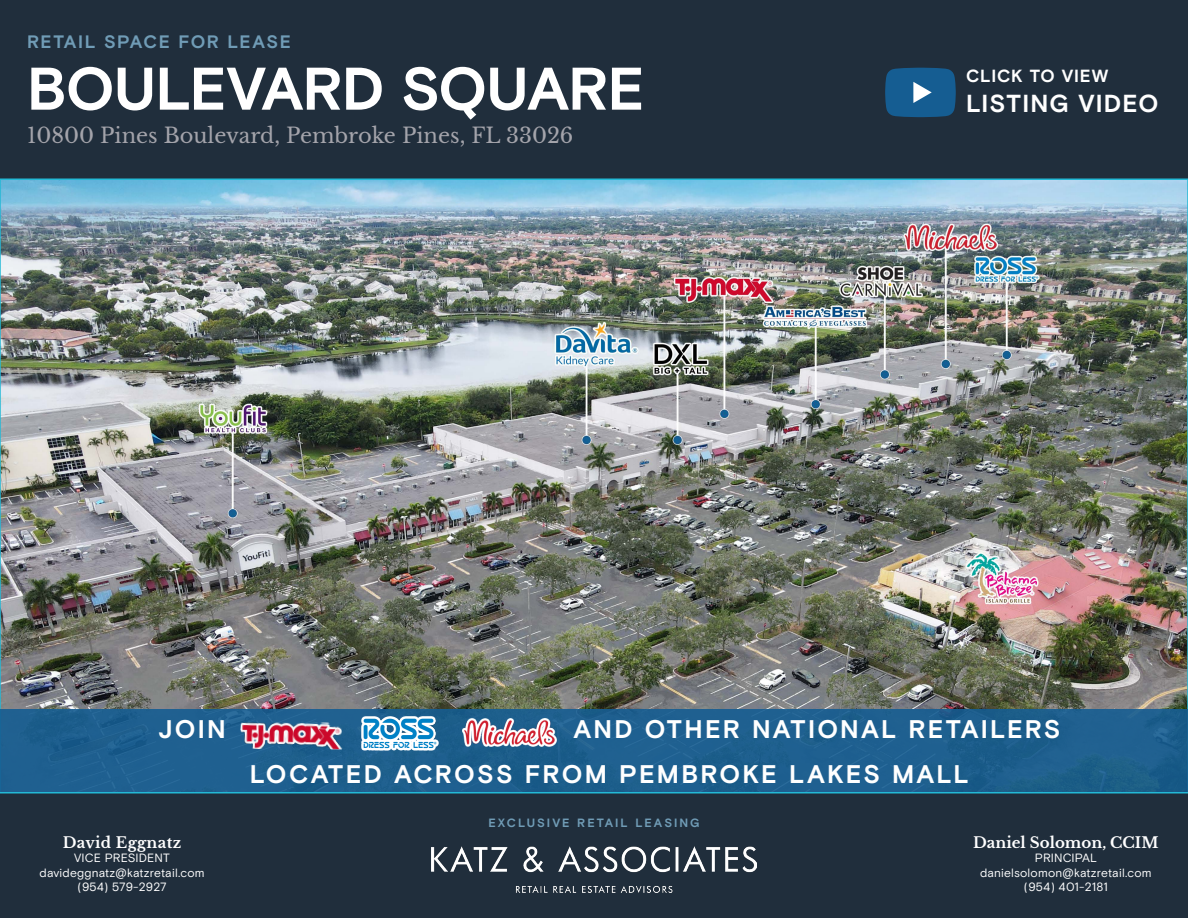
<style>
.page{position:relative;width:1188px;height:918px;background:#202e3c}
.page>*{position:absolute;margin:0;border:0;box-sizing:border-box;transform-origin:0 0}
.t1{font:700 60px "Basis Grotesque Pro";letter-spacing:-.015em;color:#fff}
.t2{font:700 25.5px "Basis Grotesque Pro";letter-spacing:.085em;color:#fff}
.t3{font:700 24.6px "Basis Grotesque Pro";letter-spacing:.045em;color:#fff}
.t4{font:21px "Libre Baskerville";color:#a4a4ab}
.t5{font:700 18px "Basis Grotesque Pro";letter-spacing:.085em;color:#709cb6}
.t6{font:700 17.55px "Basis Grotesque Pro";letter-spacing:.04em;color:#fff}
.t7{font:700 15px "Libre Baskerville";color:#fff}
.t8{font:700 15px "Libre Baskerville";letter-spacing:.02em;color:#fff}
.t9{font:12px "Basis Grotesque Pro";letter-spacing:.01em;color:#fff}
.t10{font:700 12px "Basis Grotesque Pro";letter-spacing:.165em;color:#709cb6}
</style>
<div class="page">
<img style="left:0;top:178px;width:1188px;height:616px">
<div style="left:0;top:710px;width:1188px;height:82px;background:#1f608f"></div>
<svg style="left:885px;top:68px;width:71px;height:49px;background:#226393"></svg>
<img style="left:432px;top:846px;width:324px;height:46px">
<img style="left:240px;top:720px;width:102px;height:29px">
<img style="left:361px;top:717px;width:77px;height:33px">
<img style="left:463px;top:718px;width:93px;height:29px">
<p class="t5" style="left:27px;top:31px;width:265px">RETAIL SPACE FOR LEASE</p>
<p class="t1" style="left:27px;top:54px;width:619px">BOULEVARD SQUARE</p>
<p class="t4" style="left:27px;top:123px;width:548px">10800 Pines Boulevard, Pembroke Pines, FL 33026</p>
<p class="t6" style="left:966px;top:66px;width:144px">CLICK TO VIEW</p>
<p class="t3" style="left:966px;top:89px;width:194px">LISTING VIDEO</p>
<p class="t2" style="left:158px;top:715px;width:69px">JOIN</p>
<p class="t2" style="left:574px;top:715px;width:488px">AND OTHER NATIONAL RETAILERS</p>
<p class="t2" style="left:250px;top:760px;width:720px">LOCATED ACROSS FROM PEMBROKE LAKES MALL</p>
<p class="t8" style="left:63px;top:833px;width:120px">David Eggnatz</p>
<p class="t9" style="left:74px;top:851px;width:97px">VICE PRESIDENT</p>
<p class="t9" style="left:40px;top:865px;width:167px">davideggnatz@katzretail.com</p>
<p class="t9" style="left:78px;top:880px;width:91px">(954) 579-2927</p>
<p class="t10" style="left:488px;top:816px;width:213px">EXCLUSIVE RETAIL LEASING</p>
<p class="t7" style="left:973px;top:833px;width:187px">Daniel Solomon, CCIM</p>
<p class="t9" style="left:1035px;top:851px;width:64px">PRINCIPAL</p>
<p class="t9" style="left:980px;top:865px;width:173px">danielsolomon@katzretail.com</p>
<p class="t9" style="left:1024px;top:880px;width:85px">(954) 401-2181</p>
</div>
